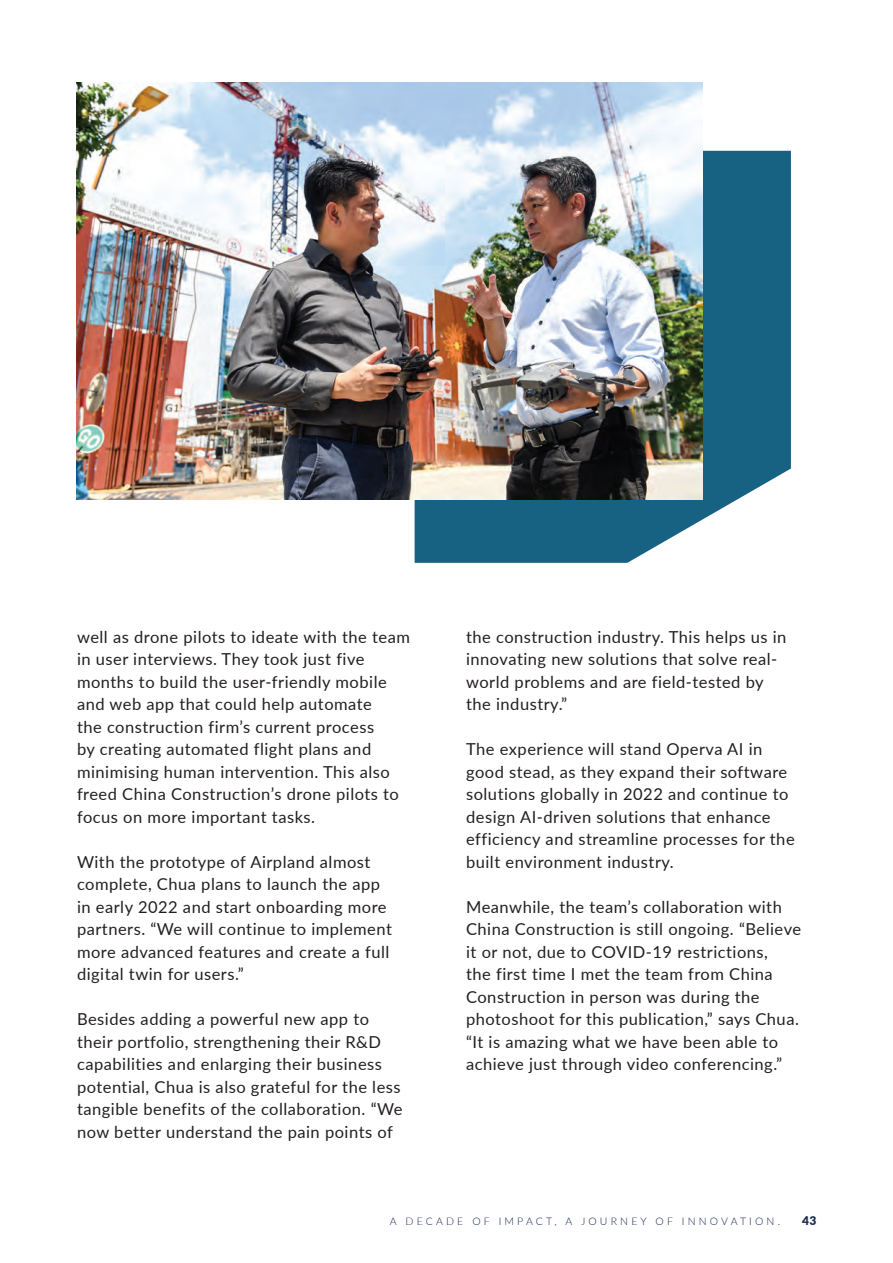
<style>
.page{position:relative;width:893px;height:1263px;background:#fff}
.page>*{position:absolute;margin:0;border:0;box-sizing:border-box;transform-origin:0 0}
.t1{font:16.5px/22.5px "Lato";letter-spacing:.03em;color:#231f20}
.t2{font:900 12px "Lato";color:#172750}
.t3{font:300 10.5px "Lato";letter-spacing:.3em;color:#172750}
</style>
<div class="page">
<svg style="left:415px;top:151px;width:376px;height:412px;background:#387893"></svg>
<img style="left:77px;top:82px;width:626px;height:417px">
<p class="t1" style="left:77px;top:625px;width:334px">well as drone pilots to ideate with the team in user interviews. They took just five months to build the user-friendly mobile and web app that could help automate<br>the construction firm’s current process<br>by creating automated flight plans and minimising human intervention. This also freed China Construction’s drone pilots to focus on more important tasks.</p>
<p class="t1" style="left:77px;top:850px;width:316px">With the prototype of Airpland almost complete, Chua plans to launch the app in early 2022 and start onboarding more partners. “We will continue to implement more advanced features and create a full digital twin for users.”</p>
<p class="t1" style="left:77px;top:1007px;width:327px">Besides adding a powerful new app to their portfolio, strengthening their R&amp;D capabilities and enlarging their business potential, Chua is also grateful for the less tangible benefits of the collaboration. “We now better understand the pain points of</p>
<p class="t1" style="left:466px;top:625px;width:322px">the construction industry. This helps us in innovating new solutions that solve real&shy;world problems and are field-tested by the industry.”</p>
<p class="t1" style="left:466px;top:737px;width:330px">The experience will stand Operva AI in good stead, as they expand their software solutions globally in 2022 and continue to design AI-driven solutions that enhance efficiency and streamline processes for the built environment industry.</p>
<p class="t1" style="left:466px;top:895px;width:337px">Meanwhile, the team’s collaboration with China Construction is still ongoing. “Believe it or not, due to COVID-19 restrictions,<br>the first time I met the team from China Construction in person was during the photoshoot for this publication,” says Chua. “It is amazing what we have been able to achieve just through video conferencing.”</p>
<p class="t3" style="left:390px;top:1213px;width:392px">A DECADE OF IMPACT, A JOURNEY OF INNOVATION.</p>
<p class="t2" style="left:802px;top:1211px;width:16px">43</p>
</div>
